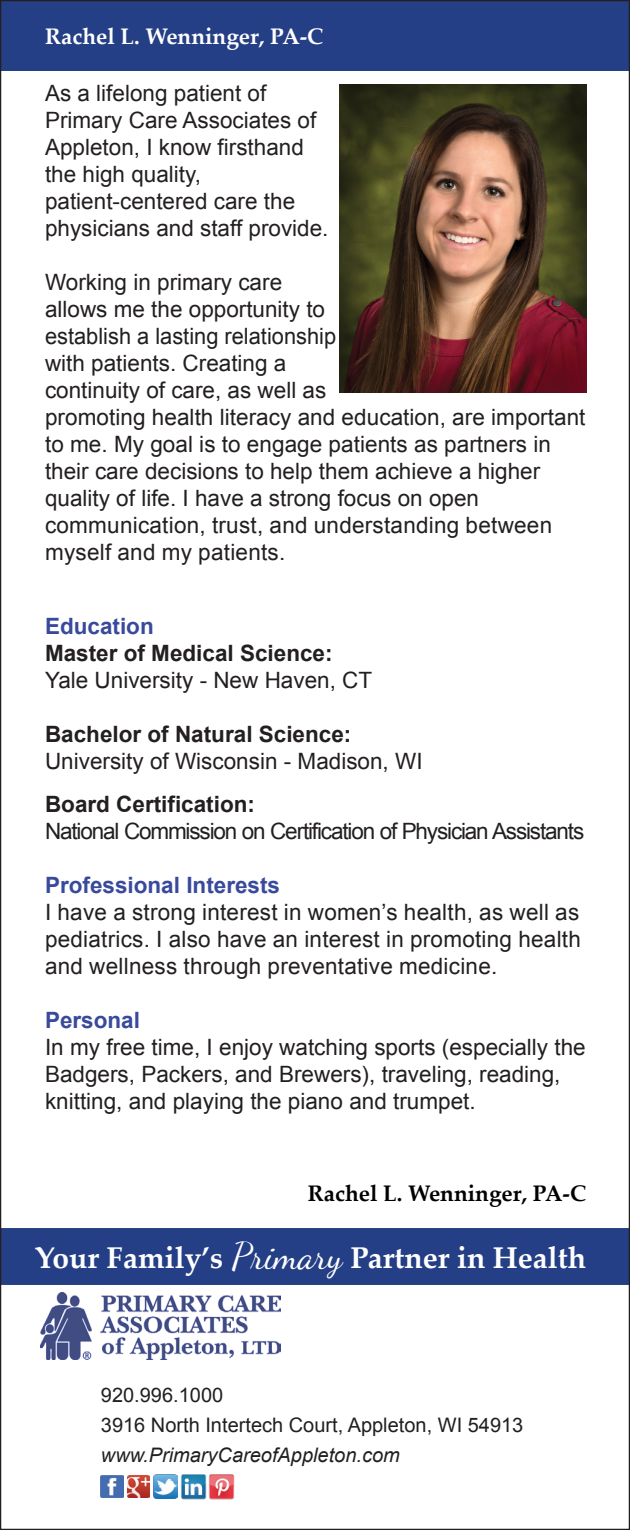
<style>
.page{position:relative;width:630px;height:1530px;background:#fff}
.page>*{position:absolute;margin:0;border:0;box-sizing:border-box;transform-origin:0 0}
.t1{font:700 30px "Palatino Linotype";color:#fff}
.t2{font:22.5px/27px "Arial";color:#231f20}
.t3{font:700 22.5px "Arial";color:#231f20}
.t4{font:22.5px "Arial";letter-spacing:-.05em;color:#231f20}
.t5{font:700 22.5px "Arial";color:#394a9c}
.t6{font:700 22.5px "Palatino Linotype";color:#000}
.t7{font:700 22.5px "Palatino Linotype";color:#fff}
.t8{font:20px/30px "Arial";color:#231f20}
.t9{font:italic 20px "Arial";color:#231f20}
.s1{font-family:"Dancing Script";font-weight:400;font-size:37.5px}
</style>
<div class="page">
<div style="left:3px;top:1228px;width:624px;height:57px;background:#243f85"></div>
<div style="left:3px;top:3px;width:624px;height:67px;background:#243f85"></div>
<img style="left:101px;top:1475px;width:22px;height:23px">
<img style="left:153px;top:1475px;width:24px;height:23px">
<img style="left:181px;top:1474px;width:26px;height:25px">
<img style="left:209px;top:1474px;width:25px;height:25px">
<img style="left:127px;top:1475px;width:23px;height:23px">
<img style="left:340px;top:84px;width:246px;height:309px">
<img style="left:41px;top:1292px;width:240px;height:68px">
<p class="t7" style="left:45px;top:21px;width:280px">Rachel L. Wenninger, PA-C</p>
<p class="t2" style="left:45px;top:80px;width:285px">As a lifelong patient of<br>Primary Care Associates of<br>Appleton, I know firsthand the high quality, patient-centered care the physicians and staff provide.</p>
<p class="t2" style="left:45px;top:269px;width:542px">Working in primary care<br>allows me the opportunity to<br>establish a lasting relationship<br>with patients. Creating a<br>continuity of care, as well as<br>promoting health literacy and education, are important to me. My goal is to engage patients as partners in their care decisions to help them achieve a higher quality of life. I have a strong focus on open communication, trust, and understanding between myself and my patients.</p>
<p class="t5" style="left:45px;top:611px;width:110px">Education</p>
<p class="t3" style="left:45px;top:638px;width:289px">Master of Medical Science:</p>
<p class="t2" style="left:45px;top:667px;width:329px">Yale University - New Haven, CT</p>
<p class="t3" style="left:45px;top:719px;width:308px">Bachelor of Natural Science:</p>
<p class="t2" style="left:45px;top:748px;width:379px">University of Wisconsin - Madison, WI</p>
<p class="t3" style="left:45px;top:789px;width:212px">Board Certification:</p>
<p class="t4" style="left:45px;top:816px;width:541px">National Commission on Certification of Physician Assistants</p>
<p class="t5" style="left:45px;top:870px;width:237px">Professional Interests</p>
<p class="t2" style="left:45px;top:899px;width:537px;text-align:justify">I have a strong interest in women’s health, as well as pediatrics. I also have an interest in promoting health and wellness through preventative medicine.</p>
<p class="t5" style="left:45px;top:1005px;width:97px">Personal</p>
<p class="t2" style="left:45px;top:1034px;width:542px">In my free time, I enjoy watching sports (especially the<br>Badgers, Packers, and Brewers), traveling, reading, knitting, and playing the piano and trumpet.</p>
<p class="t6" style="left:308px;top:1177px;width:280px">Rachel L. Wenninger, PA-C</p>
<h1 class="t1" style="left:35px;top:1236px;width:553px">Your Family’s <span class="s1">Primary</span> Partner in Health</h1>
<p class="t8" style="left:101px;top:1380px;width:424px">920.996.1000<br>3916 North Intertech Court, Appleton, WI 54913</p>
<p class="t9" style="left:101px;top:1442px;width:300px">www.PrimaryCareofAppleton.com</p>
</div>
